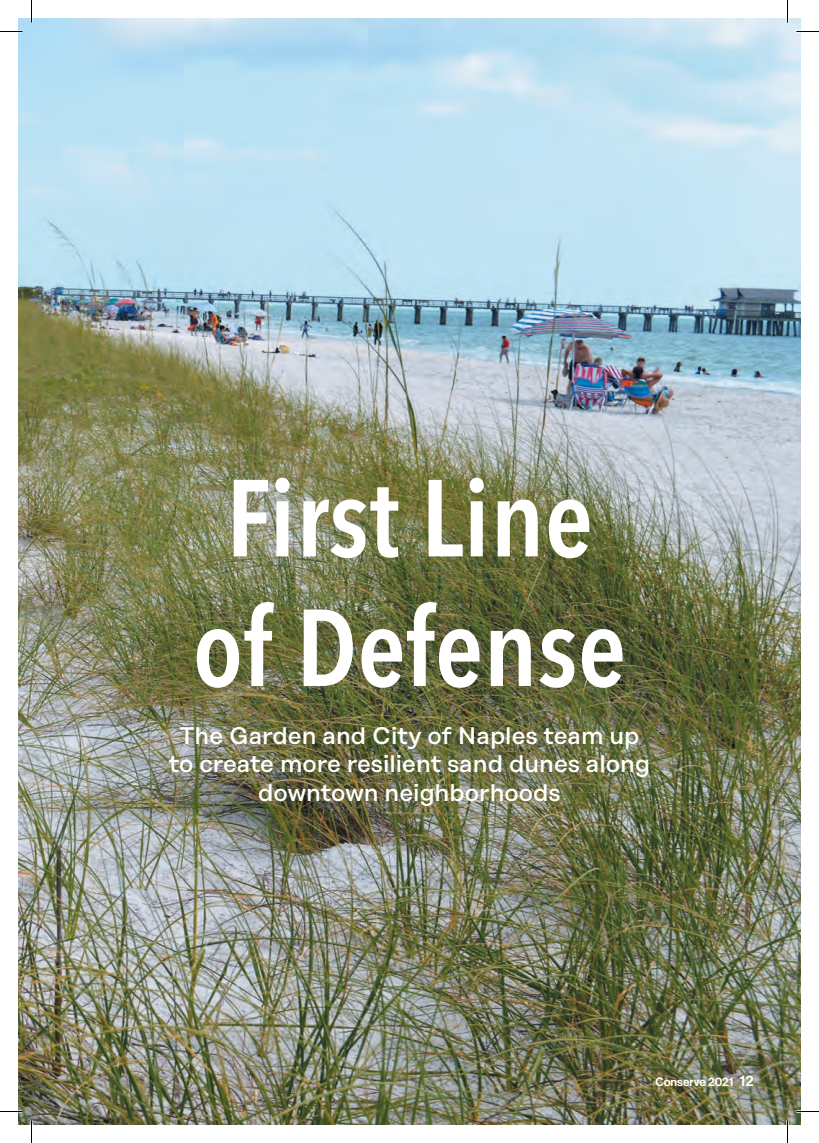
<style>
.page{position:relative;width:819px;height:1143px;background:#fff}
.page>*{position:absolute;margin:0;border:0;box-sizing:border-box;transform-origin:0 0}
.t1{font:600 108px/129.6px "Avenir Next Condensed";color:#fff;text-align:center}
.t2{font:500 24px/28.8px "Rational Display";color:#fff;text-align:center}
.t3{font:12px "Neue Haas Display Mediu";color:#fff}
.s1{font-size:15px}
</style>
<div class="page">
<img style="left:18px;top:18px;width:783px;height:1107px">
<svg style="left:0;top:31px;width:22px;height:1px"></svg>
<svg style="left:796px;top:31px;width:23px;height:1px"></svg>
<svg style="left:0;top:1111px;width:22px;height:1px"></svg>
<svg style="left:796px;top:1111px;width:23px;height:1px"></svg>
<svg style="left:31px;top:0;width:1px;height:22px"></svg>
<svg style="left:31px;top:1120px;width:1px;height:23px"></svg>
<svg style="left:787px;top:0;width:1px;height:22px"></svg>
<svg style="left:787px;top:1120px;width:1px;height:23px"></svg>
<h1 class="t1" style="left:193px;top:451px;width:435px">First Line of Defense</h1>
<p class="t2" style="left:169px;top:721px;width:483px">The Garden and City of Naples team up to create more resilient sand dunes along downtown neighborhoods</p>
<p class="t3" style="left:655px;top:1075px;width:100px">Conserve 2021 <span class="s1">12</span></p>
</div>
